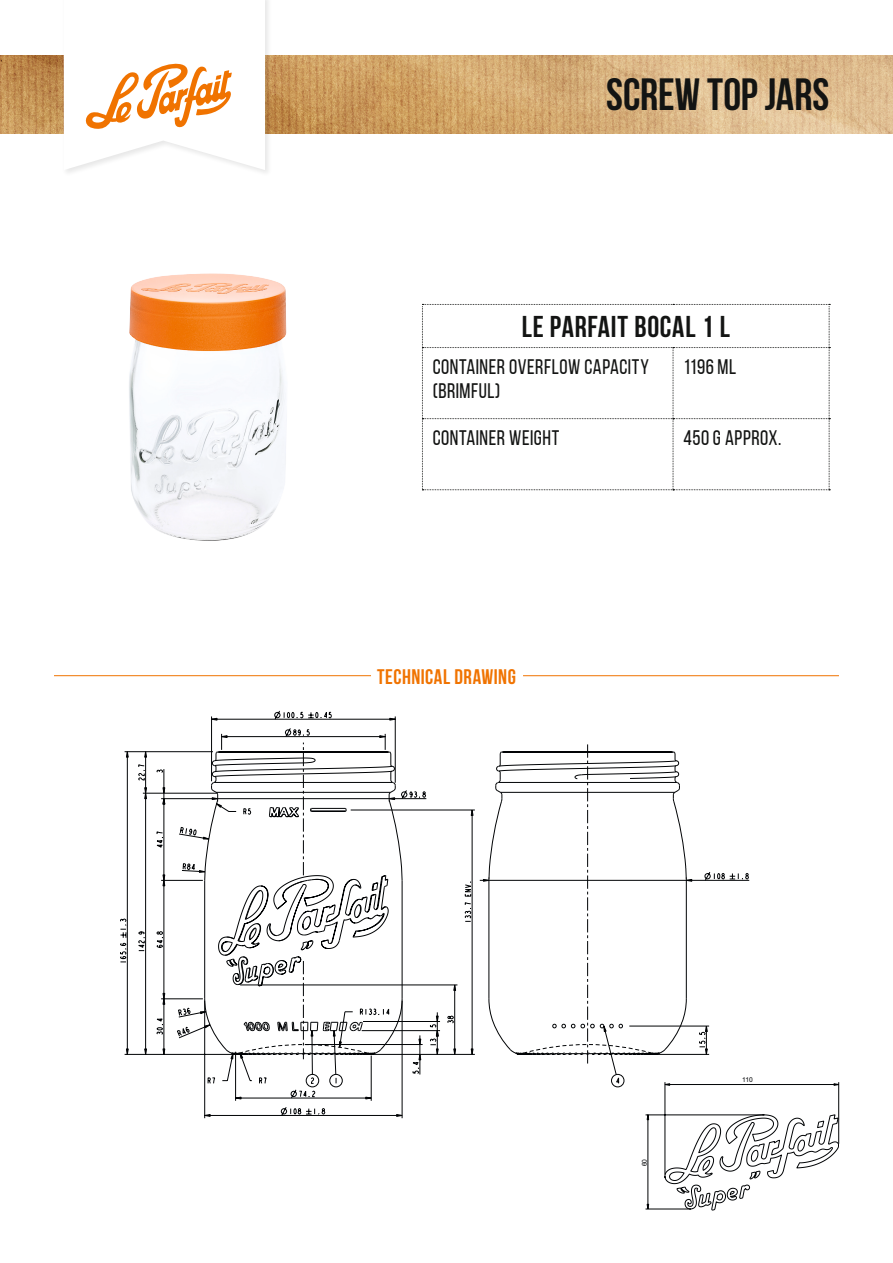
<style>
.page{position:relative;width:893px;height:1263px;background:#fff}
.page>*{position:absolute;margin:0;border:0;box-sizing:border-box;transform-origin:0 0}
.t1{font:700 45px "Bebas Neue";color:#131413}
.t2{font:700 30px "Bebas Neue";letter-spacing:.025em;color:#131413}
.t3{font:21px/24px "Bebas Neue";letter-spacing:.025em;color:#131413}
.t4{font:700 21px "Bebas Neue";letter-spacing:.02em;color:#f07300}
.t5{font:6.75px "Arial";color:#010305}
</style>
<div class="page">
<img style="left:0;top:55px;width:893px;height:79px">
<hr style="left:54px;top:675px;width:317px;height:1px;background:#f07300">
<svg style="left:422px;top:304px;width:408px;height:186px"></svg>
<hr style="left:523px;top:675px;width:316px;height:1px;background:#f07300">
<img style="left:129px;top:273px;width:158px;height:268px">
<svg style="left:120px;top:717px;width:719px;height:493px"></svg>
<div style="left:62px;top:0;width:211px;height:177px;background:#131413;opacity:.1"></div>
<svg style="left:64px;top:0;width:201px;height:170px"></svg>
<h1 class="t1" style="left:606px;top:69px;width:224px">SCREW TOP JARS</h1>
<h2 class="t2" style="left:522px;top:310px;width:210px">LE PARFAIT BOCAL 1 L</h2>
<p class="t3" style="left:433px;top:354px;width:218px">CONTAINER OVERFLOW CAPACITY (BRIMFUL)</p>
<p class="t3" style="left:683px;top:354px;width:54px">1196 ML</p>
<p class="t3" style="left:433px;top:425px;width:128px">CONTAINER WEIGHT</p>
<p class="t3" style="left:683px;top:425px;width:100px">450G APPROX.</p>
<p class="t4" style="left:377px;top:665px;width:140px">TECHNICAL DRAWING</p>
<p class="t5" style="left:640px;top:1166px;width:9px;rotate:-90deg">60</p>
<p class="t5" style="left:742px;top:1075px;width:12px">110</p>
</div>
